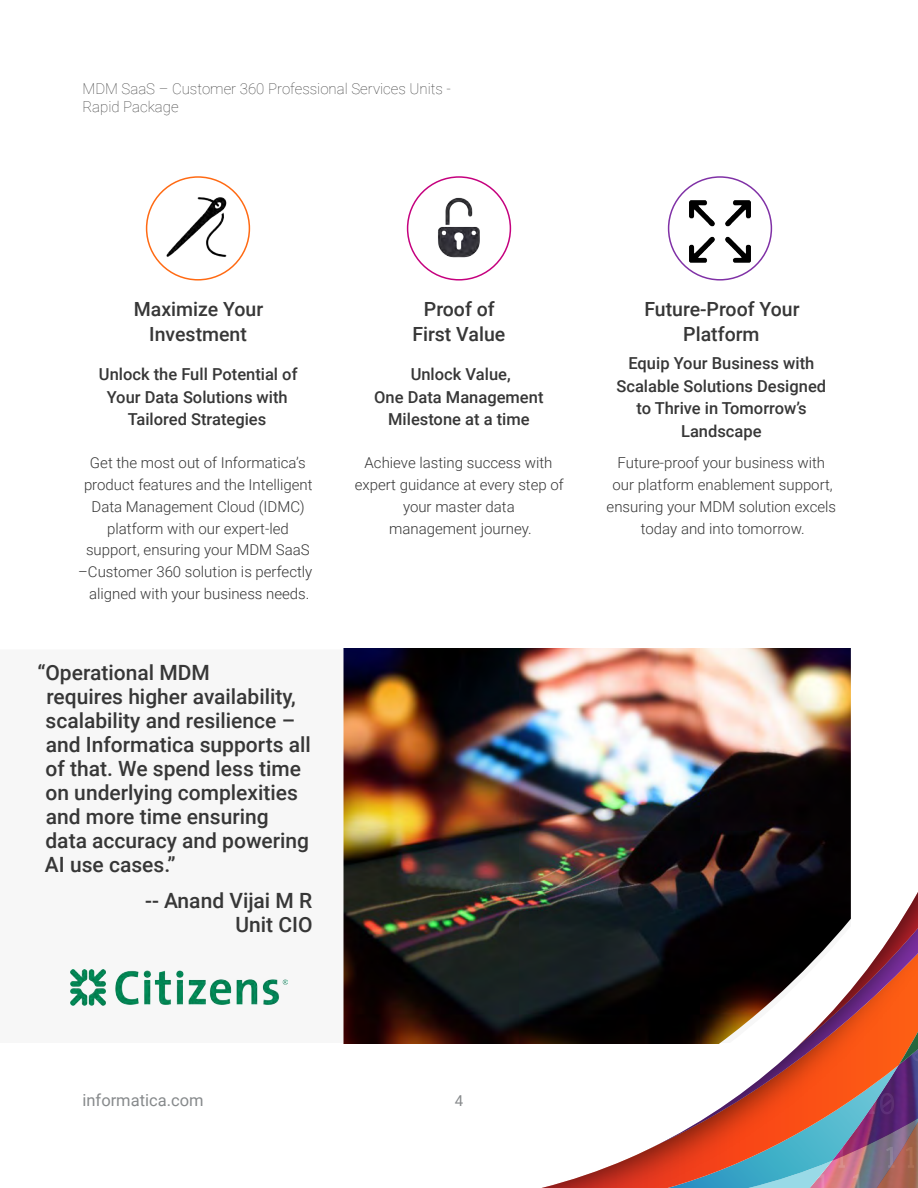
<style>
.page{position:relative;width:918px;height:1188px;background:#fff}
.page>*{position:absolute;margin:0;border:0;box-sizing:border-box;transform-origin:0 0}
.Body_quote{font:500 21px/24px "Roboto";color:#373737}
.Body_headline{font:500 19.5px/25.5px "Roboto";color:#373737;text-align:center}
.Body_headline_2{font:500 16.5px/22.5px "Roboto";color:#373737;text-align:center}
.Page_informatica_com{font:16.5px "Roboto";color:#878a8c}
.Body_copy{font:300 15px/21.8px "Roboto";color:#373737;text-align:center}
.Doc_name_Header{font:100 15px/18px "Roboto";color:#373737}
.Page{font:15px "Roboto";color:#878a8c}
</style>
<div class="page">
<svg style="left:542px;top:892px;width:376px;height:296px"></svg>
<img style="left:344px;top:648px;width:507px;height:396px">
<img style="left:689px;top:200px;width:62px;height:63px">
<img style="left:438px;top:197px;width:42px;height:61px">
<div style="left:146px;top:176px;width:104px;height:105px;border:2px solid #ff6a13;border-radius:50%"></div>
<div style="left:407px;top:176px;width:104px;height:105px;border:2px solid #c5007e;border-radius:50%"></div>
<div style="left:668px;top:176px;width:104px;height:105px;border:2px solid #8031a6;border-radius:50%"></div>
<img style="left:161px;top:192px;width:66px;height:65px">
<img style="left:71px;top:969px;width:217px;height:37px">
<p class="Doc_name_Header" style="left:82px;top:79px;width:370px">MDM SaaS – Customer 360 Professional Services Units -<br>Rapid Package</p>
<p class="Body_headline" style="left:134px;top:295px;width:131px">Maximize Your<br>Investment</p>
<p class="Body_headline_2" style="left:99px;top:363px;width:200px">Unlock the Full Potential of<br>Your Data Solutions with<br>Tailored Strategies</p>
<p class="Body_copy" style="left:78px;top:452px;width:236px">Get the most out of Informatica’s product features and the Intelligent Data Management Cloud (IDMC) platform with our expert-led support, ensuring your MDM SaaS –Customer 360 solution is perfectly aligned with your business needs.</p>
<p class="Body_quote" style="left:45px;top:660px;width:267px;text-indent:-8px">“Operational MDM<br>requires higher availability, scalability and resilience – and Informatica supports all of that. We spend less time on underlying complexities and more time ensuring data accuracy and powering<br>AI use cases.”</p>
<p class="Body_quote" style="left:145px;top:888px;width:169px;text-align:right">-- Anand Vijai M R<br>Unit CIO</p>
<p class="Body_headline" style="left:412px;top:295px;width:94px">Proof of<br>First Value</p>
<p class="Body_headline_2" style="left:374px;top:363px;width:171px">Unlock Value,<br>One Data Management<br>Milestone at a time</p>
<p class="Body_copy" style="left:355px;top:452px;width:211px">Achieve lasting success with expert guidance at every step of your master data<br>management journey.</p>
<p class="Body_headline" style="left:644px;top:295px;width:157px">Future-Proof Your<br>Platform</p>
<p class="Body_headline_2" style="left:616px;top:351px;width:211px">Equip Your Business with<br>Scalable Solutions Designed to Thrive in Tomorrow’s<br>Landscape</p>
<p class="Body_copy" style="left:607px;top:452px;width:231px">Future-proof your business with our platform enablement support, ensuring your MDM solution excels today and into tomorrow.</p>
<p class="Page_informatica_com" style="left:82px;top:1088px;width:123px">informatica.com</p>
<p class="Page" style="left:455px;top:1090px;width:10px">4</p>
</div>
